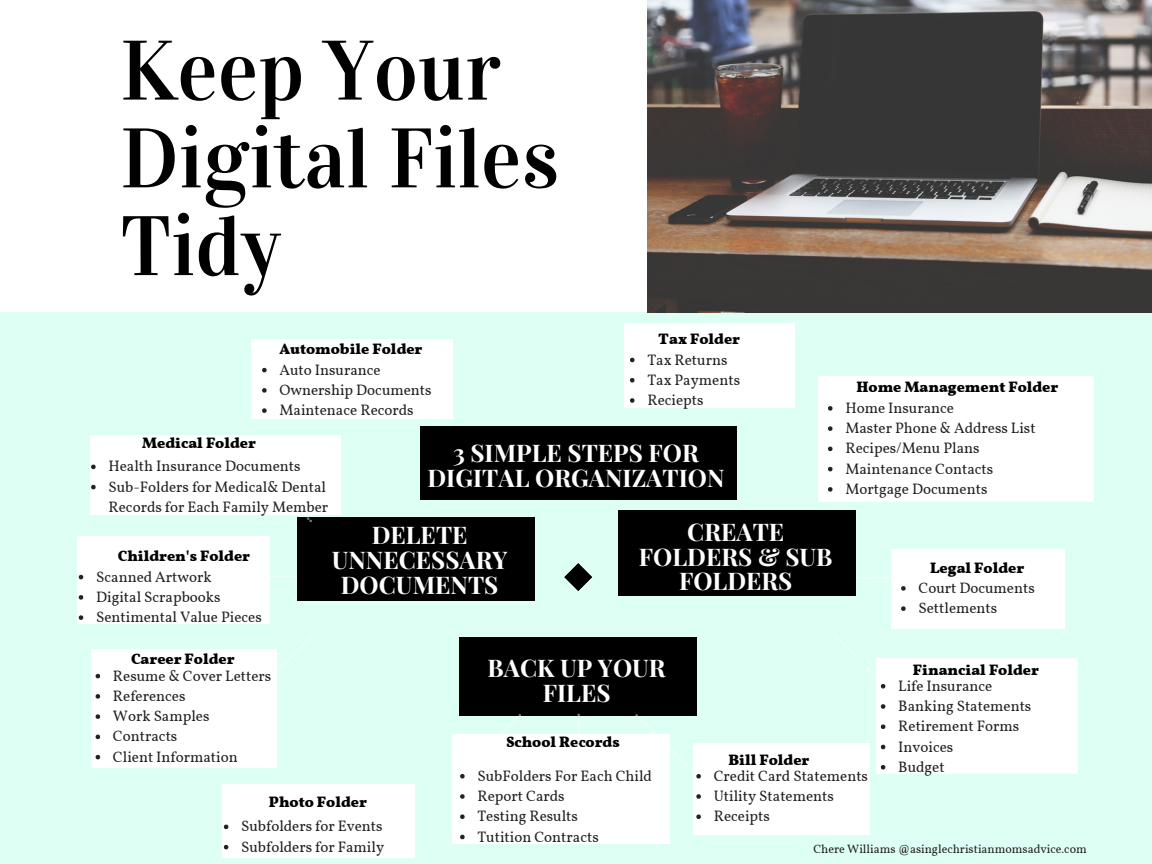
<style>
.page{position:relative;width:1152px;height:864px;background:#defff3}
.page>*{position:absolute;margin:0;border:0;box-sizing:border-box;transform-origin:0 0}
.t1{font:84.45px/87.8px "Vidaloka";color:#000}
.t2{font:700 24.3px/24.8px "Playfair Display";color:#fff;text-align:center}
.t3{font:15.15px/20.2px "Vollkorn";color:#222}
.t4{font:700 15.15px "Vollkorn";color:#000}
.t5{font:12px "Vollkorn";color:#222}
</style>
<div class="page">
<svg style="left:564px;top:563px;width:29px;height:28px"></svg>
<div style="left:78px;top:537px;width:192px;height:87px;background:#fff"></div>
<div style="left:91px;top:649px;width:186px;height:118px;background:#fff"></div>
<div style="left:90px;top:435px;width:251px;height:80px;background:#fff"></div>
<svg style="left:270px;top:575px;width:26px;height:3px"></svg>
<div style="left:876px;top:658px;width:202px;height:116px;background:#fff"></div>
<div style="left:452px;top:735px;width:217px;height:109px;background:#fff"></div>
<div style="left:624px;top:323px;width:171px;height:84px;background:#fff"></div>
<svg style="left:857px;top:577px;width:33px;height:2px"></svg>
<div style="left:619px;top:511px;width:237px;height:85px;background:#000"></div>
<div style="left:297px;top:518px;width:237px;height:83px;background:#000"></div>
<div style="left:421px;top:426px;width:316px;height:73px;background:#000"></div>
<div style="left:459px;top:637px;width:237px;height:79px;background:#000"></div>
<div style="left:818px;top:376px;width:275px;height:126px;background:#fff"></div>
<svg style="left:577px;top:713px;width:3px;height:22px"></svg>
<div style="left:891px;top:549px;width:173px;height:80px;background:#fff"></div>
<div style="left:251px;top:339px;width:201px;height:79px;background:#fff"></div>
<div style="left:223px;top:784px;width:192px;height:73px;background:#fff"></div>
<div style="left:693px;top:744px;width:177px;height:91px;background:#fff"></div>
<svg style="left:297px;top:515px;width:15px;height:7px"></svg>
<svg style="left:277px;top:637px;width:35px;height:35px"></svg>
<div style="left:0;top:0;width:1152px;height:312px;background:#fff"></div>
<svg style="left:262px;top:368px;width:5px;height:4px"></svg>
<svg style="left:262px;top:388px;width:5px;height:5px"></svg>
<svg style="left:262px;top:408px;width:5px;height:5px"></svg>
<svg style="left:91px;top:465px;width:5px;height:4px"></svg>
<svg style="left:91px;top:485px;width:5px;height:4px"></svg>
<svg style="left:96px;top:674px;width:4px;height:4px"></svg>
<svg style="left:96px;top:694px;width:4px;height:5px"></svg>
<svg style="left:96px;top:714px;width:4px;height:5px"></svg>
<svg style="left:96px;top:735px;width:4px;height:4px"></svg>
<svg style="left:96px;top:755px;width:4px;height:4px"></svg>
<svg style="left:630px;top:358px;width:4px;height:4px"></svg>
<svg style="left:630px;top:378px;width:4px;height:4px"></svg>
<svg style="left:630px;top:398px;width:4px;height:5px"></svg>
<svg style="left:452px;top:714px;width:69px;height:65px"></svg>
<svg style="left:460px;top:794px;width:5px;height:5px"></svg>
<svg style="left:460px;top:814px;width:5px;height:5px"></svg>
<svg style="left:460px;top:835px;width:5px;height:4px"></svg>
<svg style="left:635px;top:714px;width:71px;height:71px"></svg>
<svg style="left:696px;top:794px;width:5px;height:5px"></svg>
<svg style="left:696px;top:814px;width:5px;height:5px"></svg>
<svg style="left:835px;top:636px;width:51px;height:73px"></svg>
<svg style="left:881px;top:724px;width:4px;height:5px"></svg>
<svg style="left:881px;top:745px;width:4px;height:4px"></svg>
<svg style="left:881px;top:765px;width:4px;height:5px"></svg>
<svg style="left:224px;top:825px;width:4px;height:4px"></svg>
<svg style="left:224px;top:845px;width:4px;height:4px"></svg>
<svg style="left:828px;top:406px;width:4px;height:5px"></svg>
<svg style="left:828px;top:426px;width:4px;height:5px"></svg>
<svg style="left:828px;top:447px;width:4px;height:4px"></svg>
<svg style="left:828px;top:467px;width:4px;height:4px"></svg>
<svg style="left:828px;top:487px;width:4px;height:5px"></svg>
<svg style="left:79px;top:575px;width:4px;height:4px"></svg>
<svg style="left:79px;top:595px;width:4px;height:5px"></svg>
<svg style="left:79px;top:615px;width:4px;height:5px"></svg>
<svg style="left:901px;top:586px;width:5px;height:5px"></svg>
<svg style="left:901px;top:606px;width:5px;height:5px"></svg>
<img style="left:648px;top:0;width:504px;height:313px">
<h1 class="t1" style="left:120px;top:28px;width:440px">Keep Your<br>Digital Files<br>Tidy</h1>
<p class="t4" style="left:280px;top:339px;width:144px">Automobile Folder</p>
<p class="t3" style="left:279px;top:359px;width:154px">Auto Insurance<br>Ownership Documents<br>Maintenace Records</p>
<p class="t4" style="left:658px;top:329px;width:83px">Tax Folder</p>
<p class="t3" style="left:647px;top:349px;width:94px">Tax Returns<br>Tax Payments<br>Reciepts</p>
<p class="t4" style="left:142px;top:434px;width:115px">Medical Folder</p>
<p class="t3" style="left:108px;top:456px;width:221px">Health Insurance Documents<br>Sub-Folders for Medical&amp; Dental<br>Records for Each Family Member</p>
<h2 class="t2" style="left:427px;top:440px;width:299px">3 SIMPLE STEPS FOR<br>DIGITAL ORGANIZATION</h2>
<p class="t4" style="left:856px;top:377px;width:203px">Home Management Folder</p>
<p class="t3" style="left:845px;top:397px;width:192px">Home Insurance<br>Master Phone &amp; Address List<br>Recipes/Menu Plans<br>Maintenance Contacts<br>Mortgage Documents</p>
<h2 class="t2" style="left:639px;top:519px;width:195px">CREATE<br>FOLDERS &amp; SUB<br>FOLDERS</h2>
<h2 class="t2" style="left:332px;top:522px;width:177px">DELETE<br>UNNECESSARY<br>DOCUMENTS</h2>
<p class="t4" style="left:118px;top:546px;width:134px">Children's Folder</p>
<p class="t4" style="left:930px;top:559px;width:96px">Legal Folder</p>
<p class="t3" style="left:96px;top:566px;width:167px">Scanned Artwork<br>Digital Scrapbooks<br>Sentimental Value Pieces</p>
<p class="t3" style="left:918px;top:577px;width:118px">Court Documents<br>Settlements</p>
<p class="t4" style="left:131px;top:650px;width:105px">Career Folder</p>
<p class="t3" style="left:113px;top:665px;width:160px">Resume &amp; Cover Letters<br>References<br>Work Samples<br>Contracts<br>Client Information</p>
<p class="t4" style="left:269px;top:793px;width:100px">Photo Folder</p>
<p class="t3" style="left:241px;top:816px;width:144px">Subfolders for Events<br>Subfolders for Family</p>
<h2 class="t2" style="left:488px;top:655px;width:180px">BACK UP YOUR<br>FILES</h2>
<p class="t4" style="left:506px;top:733px;width:115px">School Records</p>
<p class="t4" style="left:728px;top:751px;width:82px">Bill Folder</p>
<p class="t3" style="left:477px;top:765px;width:176px">SubFolders For Each Child<br>Report Cards<br>Testing Results<br>Tutition Contracts</p>
<p class="t3" style="left:714px;top:765px;width:156px">Credit Card Statements<br>Utility Statements<br>Receipts</p>
<p class="t4" style="left:913px;top:661px;width:128px">Financial Folder</p>
<p class="t3" style="left:898px;top:675px;width:135px">Life Insurance<br>Banking Statements<br>Retirement Forms<br>Invoices<br>Budget</p>
<p class="t5" style="left:813px;top:841px;width:275px">Chere Williams @asinglechristianmomsadvice.com</p>
</div>
